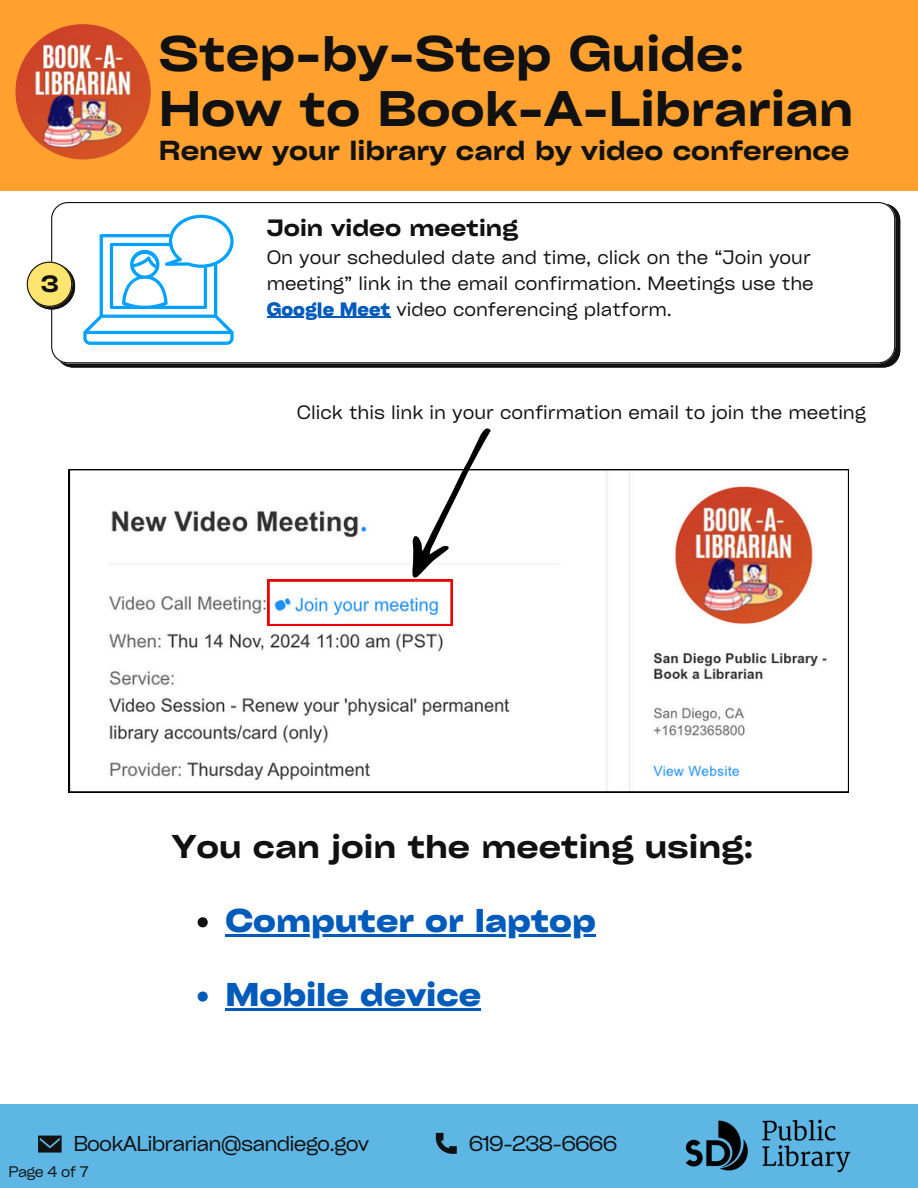
<style>
.page{position:relative;width:918px;height:1188px;background:#fff}
.page>*{position:absolute;margin:0;border:0;box-sizing:border-box;transform-origin:0 0}
.t1{font:600 expanded 47.85px/55.2px "Cy Grotesk";color:#111}
.t2{font:700 expanded 31.65px "Cy Grotesk";color:#005bbb}
.t3{font:600 expanded 31.65px "Cy Grotesk";color:#111}
.t4{font:600 expanded 26.4px "Cy Grotesk";color:#111}
.t5{font:600 expanded 22.65px "Cy Grotesk";color:#111}
.t6{font:20.55px "Cy Grotesk Key";letter-spacing:-.04em;color:#111}
.t7{font:18.6px/25.8px "Cy Grotesk Key";color:#111}
.t8{font:14.55px "Cy Grotesk Key";letter-spacing:-.04em;color:#111}
.s1{font-weight:700;color:#005bbb}
</style>
<div class="page">
<div style="left:0;top:1104px;width:918px;height:84px;background:#5eb6e4"></div>
<svg style="left:38px;top:1136px;width:24px;height:16px"></svg>
<svg style="left:436px;top:1133px;width:21px;height:21px"></svg>
<img style="left:685px;top:1119px;width:166px;height:54px">
<svg style="left:61px;top:208px;width:839px;height:160px;background:#2e2e2e"></svg>
<svg style="left:51px;top:202px;width:844px;height:161px"></svg>
<svg style="left:27px;top:262px;width:48px;height:47px"></svg>
<svg style="left:83px;top:215px;width:151px;height:130px"></svg>
<svg style="left:69px;top:469px;width:780px;height:323px"></svg>
<svg style="left:268px;top:428px;width:237px;height:198px"></svg>
<hr style="left:267px;top:317px;width:123px;height:1px;background:#005bbb">
<svg style="left:198px;top:917px;width:10px;height:10px"></svg>
<hr style="left:225px;top:934px;width:371px;height:2px;background:#005bbb">
<svg style="left:198px;top:992px;width:10px;height:10px"></svg>
<hr style="left:225px;top:1008px;width:256px;height:3px;background:#005bbb">
<div style="left:0;top:0;width:918px;height:191px;background:#ffa02f"></div>
<img style="left:15px;top:24px;width:136px;height:135px;border-radius:50%">
<p class="t1" style="left:159px;top:24px;width:696px">Step-by-Step Guide:<br>How to Book-A-Librarian</p>
<p class="t4" style="left:159px;top:134px;width:692px">Renew your library card by video conference</p>
<h6 class="t5" style="left:41px;top:270px;width:19px">3</h6>
<p class="t5" style="left:267px;top:213px;width:253px">Join video meeting</p>
<h6 class="t7" style="left:267px;top:244px;width:549px">On your scheduled date and time, click on the “Join your meeting” link in the email confirmation. Meetings use the</h6>
<p class="t7" style="left:267px;top:295px;width:407px"><span class="s1">Google Meet</span> video conferencing platform.</p>
<p class="t7" style="left:297px;top:399px;width:571px">Click this link in your confirmation email to join the meeting</p>
<p class="t3" style="left:172px;top:826px;width:583px">You can join the meeting using:</p>
<h1 class="t2" style="left:225px;top:900px;width:372px">Computer or laptop</h1>
<p class="t2" style="left:225px;top:974px;width:257px">Mobile device</p>
<p class="t6" style="left:73px;top:1130px;width:297px">BookALibrarian@sandiego.gov</p>
<h4 class="t6" style="left:469px;top:1130px;width:150px">619-238-6666</h4>
<h5 class="t8" style="left:9px;top:1163px;width:81px">Page 4 of 7</h5>
</div>
